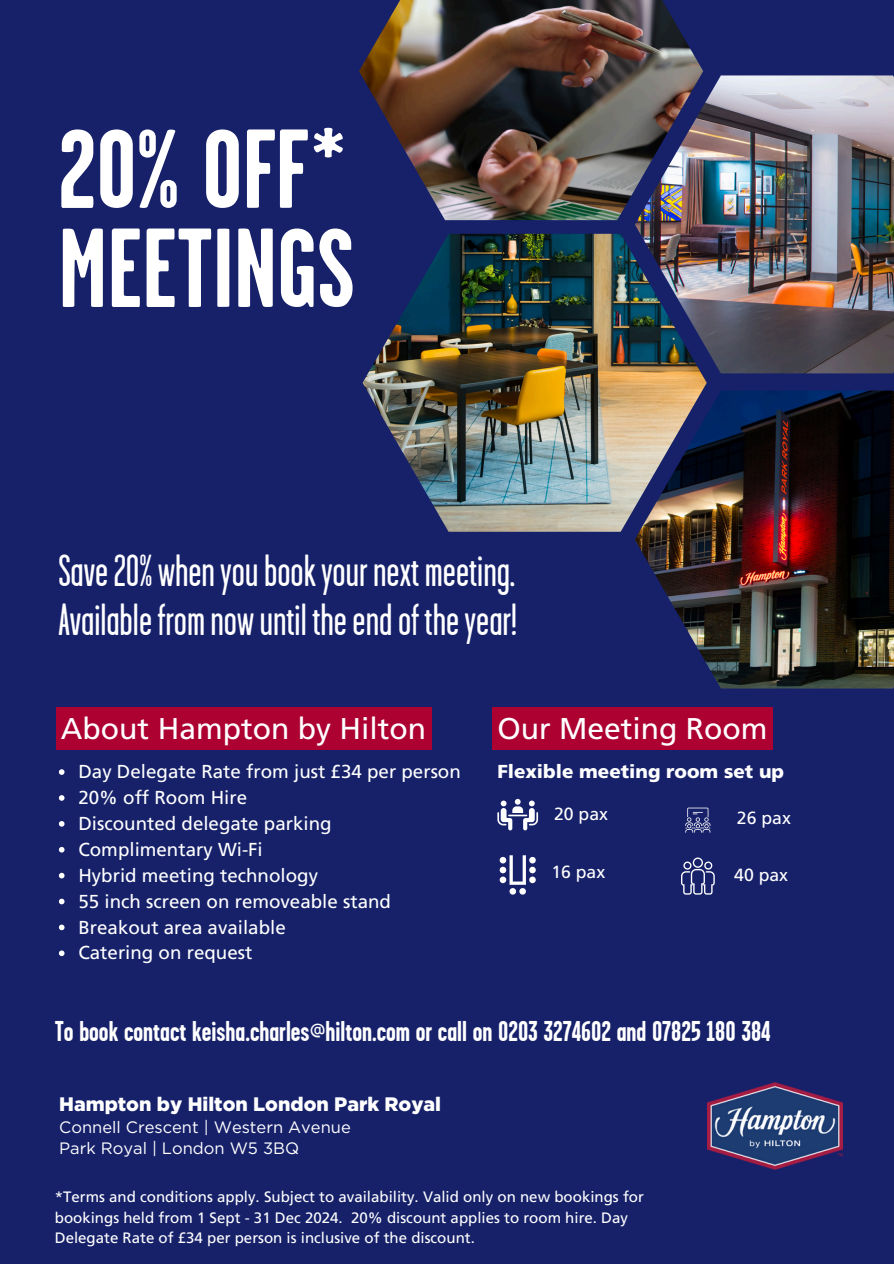
<style>
.page{position:relative;width:894px;height:1264px;background:#fff}
.page>*{position:absolute;margin:0;border:0;box-sizing:border-box;transform-origin:0 0}
.t1{font:700 112.05px/99px "Garage Gothic";color:#fff}
.t2{font:45px/48.3px "Garage Gothic";color:#fff}
.t3{font:30px "Frutiger LT Pro";color:#fff}
.t4{font:700 28.5px "Garage Gothic";color:#fff}
.t5{font:900 19.5px "Gotham";color:#fff}
.t6{font:18.75px "Frutiger LT Pro";color:#fff}
.t7{font:900 18.75px "Frutiger LT Pro";color:#fff}
.t8{font:17.55px "Frutiger LT Pro";color:#fff}
.t9{font:16.5px/21.3px "Gotham";color:#fff}
.t10{font:15px/20.2px "Frutiger LT Pro";color:#fff}
</style>
<div class="page">
<div style="left:0;top:0;width:893px;height:1263px;background:#16216a"></div>
<img style="left:707px;top:1082px;width:135px;height:87px">
<div style="left:56px;top:707px;width:375px;height:42px;background:#ad0132"></div>
<img style="left:359px;top:0;width:344px;height:220px">
<img style="left:634px;top:75px;width:259px;height:298px">
<img style="left:362px;top:234px;width:344px;height:297px">
<img style="left:634px;top:390px;width:259px;height:298px">
<svg style="left:497px;top:799px;width:41px;height:31px"></svg>
<svg style="left:499px;top:855px;width:36px;height:39px"></svg>
<svg style="left:685px;top:807px;width:25px;height:25px"></svg>
<svg style="left:681px;top:857px;width:33px;height:37px"></svg>
<svg style="left:59px;top:769px;width:5px;height:6px"></svg>
<svg style="left:59px;top:795px;width:5px;height:5px"></svg>
<svg style="left:59px;top:821px;width:5px;height:5px"></svg>
<svg style="left:59px;top:847px;width:5px;height:5px"></svg>
<svg style="left:59px;top:872px;width:5px;height:6px"></svg>
<svg style="left:59px;top:898px;width:5px;height:6px"></svg>
<svg style="left:59px;top:924px;width:5px;height:6px"></svg>
<svg style="left:59px;top:950px;width:5px;height:6px"></svg>
<div style="left:492px;top:707px;width:280px;height:42px;background:#ad0132"></div>
<p class="t1" style="left:58px;top:130px;width:298px">20% OFF*<br>MEETINGS</p>
<p class="t2" style="left:58px;top:547px;width:460px">Save 20% when you book your next meeting.<br>Available from now until the end of the year!</p>
<h2 class="t3" style="left:61px;top:710px;width:366px">About Hampton by Hilton</h2>
<h3 class="t6" style="left:78px;top:760px;width:384px">Day Delegate Rate from just £34 per person</h3>
<h4 class="t6" style="left:78px;top:786px;width:170px">20% off Room Hire</h4>
<p class="t6" style="left:78px;top:812px;width:255px">Discounted delegate parking</p>
<h5 class="t6" style="left:78px;top:837px;width:186px">Complimentary Wi-Fi</h5>
<p class="t6" style="left:78px;top:863px;width:241px">Hybrid meeting technology</p>
<h5 class="t6" style="left:78px;top:889px;width:314px">55 inch screen on removeable stand</h5>
<p class="t6" style="left:78px;top:915px;width:209px">Breakout area available</p>
<h5 class="t6" style="left:78px;top:941px;width:175px">Catering on request</h5>
<h5 class="t3" style="left:497px;top:710px;width:271px">Our Meeting Room</h5>
<p class="t7" style="left:497px;top:760px;width:288px">Flexible meeting room set up</p>
<p class="t8" style="left:554px;top:803px;width:55px">20 pax</p>
<p class="t8" style="left:736px;top:806px;width:55px">26 pax</p>
<p class="t8" style="left:551px;top:860px;width:55px">16 pax</p>
<p class="t8" style="left:734px;top:864px;width:55px">40 pax</p>
<p class="t4" style="left:55px;top:1021px;width:717px">To book contact keisha.charles@hilton.com or call on 0203 3274602 and 07825 180 384</p>
<h1 class="t5" style="left:59px;top:1091px;width:383px">Hampton by Hilton London Park Royal</h1>
<h1 class="t9" style="left:59px;top:1116px;width:293px">Connell Crescent | Western Avenue<br>Park Royal | London W5 3BQ</h1>
<p class="t10" style="left:55px;top:1186px;width:590px">*Terms and conditions apply. Subject to availability. Valid only on new bookings for bookings held from 1 Sept - 31 Dec 2024. 20% discount applies to room hire. Day<br>Delegate Rate of £34 per person is inclusive of the discount.</p>
</div>
